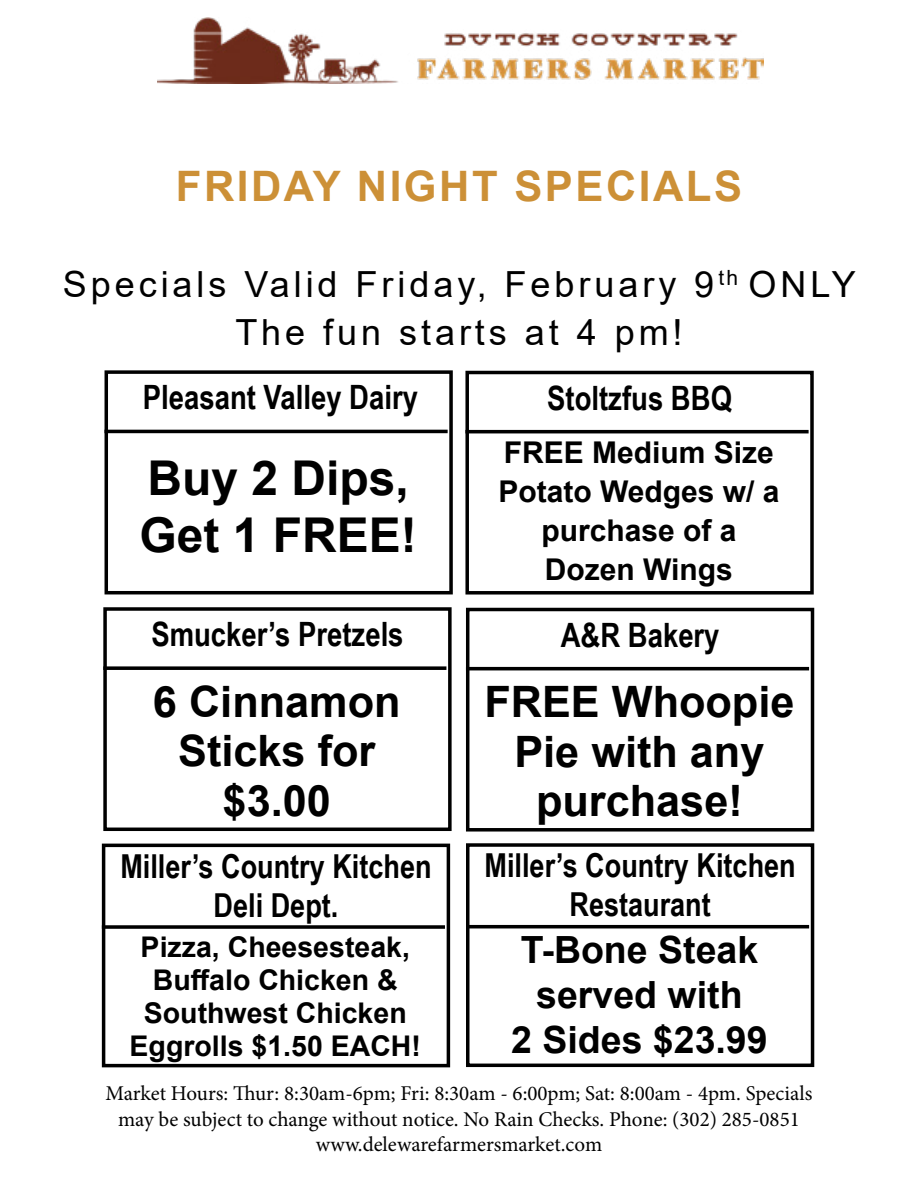
<style>
.page{position:relative;width:918px;height:1188px;background:#fff}
.page>*{position:absolute;margin:0;border:0;box-sizing:border-box;transform-origin:0 0}
.t1{font:700 48px/57px "Arial";color:#000}
.t2{font:700 43.2px/49.5px "Arial";color:#000;text-align:center}
.t3{font:700 42px "Arial";letter-spacing:.06em;color:#cc9037}
.t4{font:700 37.5px/45px "Arial";color:#000;text-align:center}
.t5{font:36px/48px "Arial";letter-spacing:.11em;color:#000;text-align:center}
.t6{font:700 33.6px "Arial Narrow";color:#000}
.t7{font:700 33px/39px "Arial Narrow";color:#000;text-align:center}
.t8{font:700 30px/39px "Arial";color:#000;text-align:center}
.t9{font:700 28.5px/33px "Arial";color:#000;text-align:center}
.t10{font:21px/25.2px "Minion Pro";color:#000;text-align:center}
</style>
<div class="page">
<div style="left:105px;top:370px;width:348px;height:224px;border:3px solid #000"></div>
<hr style="left:105px;top:430px;width:343px;height:3px;background:#000">
<div style="left:465px;top:371px;width:349px;height:224px;border:3px solid #000"></div>
<hr style="left:465px;top:430px;width:344px;height:3px;background:#000">
<div style="left:103px;top:607px;width:349px;height:224px;border:3px solid #000"></div>
<svg style="left:103px;top:666px;width:343px;height:4px"></svg>
<img style="left:157px;top:18px;width:606px;height:66px">
<div style="left:466px;top:608px;width:348px;height:224px;border:3px solid #000"></div>
<hr style="left:466px;top:667px;width:343px;height:3px;background:#000">
<div style="left:102px;top:844px;width:348px;height:223px;border:3px solid #000"></div>
<svg style="left:102px;top:925px;width:343px;height:4px"></svg>
<div style="left:466px;top:843px;width:348px;height:224px;border:3px solid #000"></div>
<hr style="left:466px;top:925px;width:343px;height:3px;background:#000">
<h3 class="t3" style="left:176px;top:157px;width:568px">FRIDAY NIGHT SPECIALS</h3>
<h3 class="t5" style="left:63px;top:260px;width:795px">Specials Valid Friday, February 9<sup>th</sup> ONLY<br>The fun starts at 4 pm!</h3>
<h3 class="t6" style="left:143px;top:372px;width:277px">Pleasant Valley Dairy</h3>
<h3 class="t6" style="left:547px;top:372px;width:186px">Stoltzfus BBQ</h3>
<h3 class="t8" style="left:498px;top:434px;width:283px">FREE Medium Size<br>Potato Wedges w/ a purchase of a<br>Dozen Wings</h3>
<h1 class="t1" style="left:139px;top:450px;width:279px">Buy 2 Dips,<br>Get 1 FREE!</h1>
<h3 class="t6" style="left:151px;top:609px;width:254px">Smucker’s Pretzels</h3>
<h2 class="t2" style="left:153px;top:678px;width:249px">6 Cinnamon<br>Sticks for $3.00</h2>
<h3 class="t7" style="left:120px;top:845px;width:313px">Miller’s Country Kitchen<br>Deli Dept.</h3>
<h3 class="t9" style="left:130px;top:930px;width:293px">Pizza, Cheesesteak,<br>Buffalo Chicken &amp;<br>Southwest Chicken<br>Eggrolls $1.50 EACH!</h3>
<h3 class="t6" style="left:561px;top:609px;width:160px">A&amp;R Bakery</h3>
<h2 class="t2" style="left:484px;top:678px;width:312px">FREE Whoopie<br>Pie with any purchase!</h2>
<h3 class="t7" style="left:485px;top:845px;width:313px">Miller’s Country Kitchen<br>Restaurant</h3>
<h3 class="t4" style="left:511px;top:928px;width:258px">T-Bone Steak served with<br>2 Sides $23.99</h3>
<p class="t10" style="left:106px;top:1081px;width:708px">Market Hours: Thur: 8:30am-6pm; Fri: 8:30am - 6:00pm; Sat: 8:00am - 4pm. Specials may be subject to change without notice. No Rain Checks. Phone: (302) 285-0851 www.delewarefarmersmarket.com</p>
</div>
